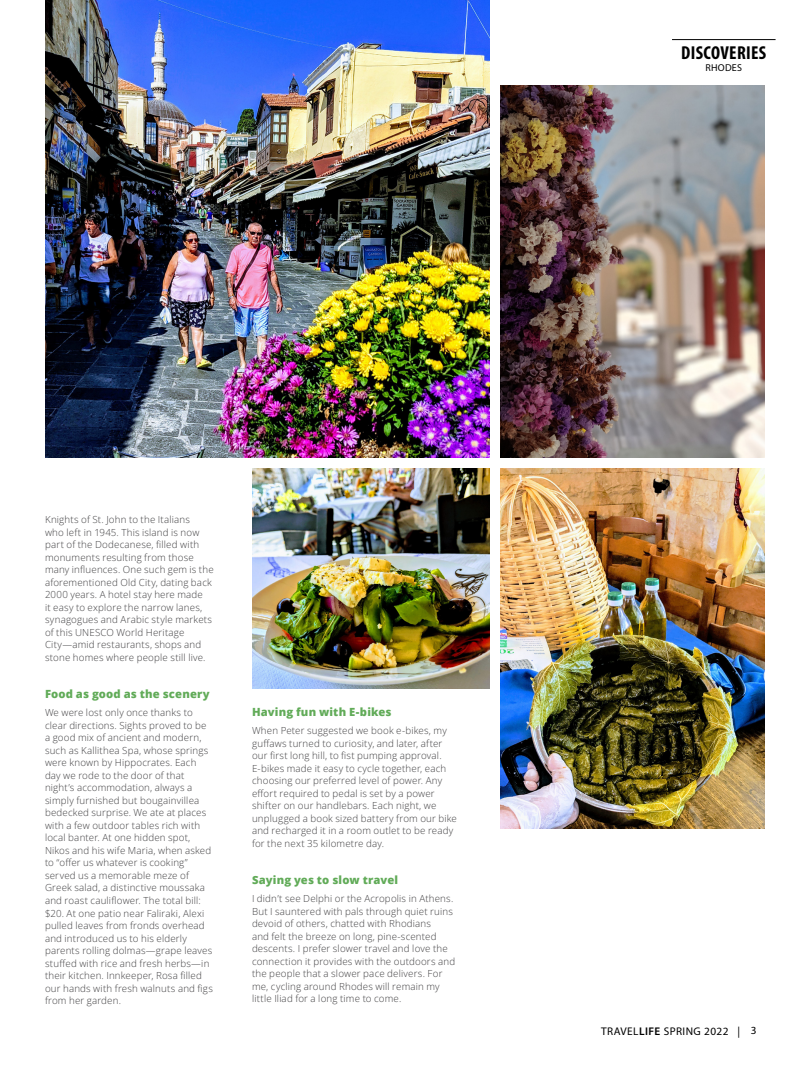
<style>
.page{position:relative;width:810px;height:1069px;background:#fff}
.page>*{position:absolute;margin:0;border:0;box-sizing:border-box;transform-origin:0 0}
.t1{font:700 condensed 18.75px "Myriad Pro";letter-spacing:.02em;color:#000}
.t2{font:800 11.25px "Open Sans";letter-spacing:.015em;color:#61ab58}
.t3{font:11.12px "Myriad Pro";letter-spacing:.04em;color:#000}
.t4{font:10px "Myriad Pro";letter-spacing:.02em;color:#000}
.t5{font:9.75px/12.5px "Open Sans";letter-spacing:.02em;color:#414042}
.s1{font-weight:600}
.s2{font-size:10.88px}
</style>
<div class="page">
<hr style="left:672px;top:39px;width:104px;height:1px;background:#000">
<img style="left:501px;top:86px;width:264px;height:371px">
<img style="left:45px;top:0;width:445px;height:457px">
<img style="left:501px;top:469px;width:264px;height:359px">
<img style="left:252px;top:469px;width:238px;height:220px">
<h1 class="t1" style="left:681px;top:41px;width:87px">DISCOVERIES</h1>
<p class="t4" style="left:706px;top:61px;width:38px">RHODES</p>
<p class="t5" style="left:45px;top:513px;width:170px">Knights of St. John to the Italians<br>who left in 1945. This island is now part of the Dodecanese, filled with monuments resulting from those many influences. One such gem is the aforementioned Old City, dating back 2000 years. A hotel stay here made<br>it easy to explore the narrow lanes, synagogues and Arabic style markets of this UNESCO World Heritage City—amid restaurants, shops and stone homes where people still live.</p>
<p class="t2" style="left:45px;top:686px;width:166px">Food as good as the scenery</p>
<p class="t5" style="left:45px;top:706px;width:169px">We were lost only once thanks to clear directions. Sights proved to be a good mix of ancient and modern, such as Kallithea Spa, whose springs were known by Hippocrates. Each day we rode to the door of that night’s accommodation, always a simply furnished but bougainvillea bedecked surprise. We ate at places with a few outdoor tables rich with local banter. At one hidden spot, Nikos and his wife Maria, when asked to “offer us whatever is cooking” served us a memorable meze of Greek salad, a distinctive moussaka and roast cauliflower. The total bill: $20. At one patio near Faliraki, Alexi pulled leaves from fronds overhead and introduced us to his elderly parents rolling dolmas—grape leaves stuffed with rice and fresh herbs—in their kitchen. Innkeeper, Rosa filled our hands with fresh walnuts and figs from her garden.</p>
<p class="t2" style="left:252px;top:703px;width:141px">Having fun with E-bikes</p>
<p class="t5" style="left:252px;top:724px;width:206px">When Peter suggested we book e-bikes, my guffaws turned to curiosity, and later, after our first long hill, to fist pumping approval.<br>E-bikes made it easy to cycle together, each choosing our preferred level of power. Any effort required to pedal is set by a power shifter on our handlebars. Each night, we unplugged a book sized battery from our bike and recharged it in a room outlet to be ready for the next 35 kilometre day.</p>
<p class="t2" style="left:252px;top:871px;width:148px">Saying yes to slow travel</p>
<p class="t5" style="left:252px;top:892px;width:205px">I didn’t see Delphi or the Acropolis in Athens.<br>But I sauntered with pals through quiet ruins devoid of others, chatted with Rhodians<br>and felt the breeze on long, pine-scented descents. I prefer slower travel and love the connection it provides with the outdoors and the people that a slower pace delivers. For me, cycling around Rhodes will remain my little Iliad for a long time to come.</p>
<p class="t3" style="left:601px;top:1024px;width:157px">TRAVEL<span class="s1">LIFE</span> SPRING 2022 | <span class="s2">3</span></p>
</div>
